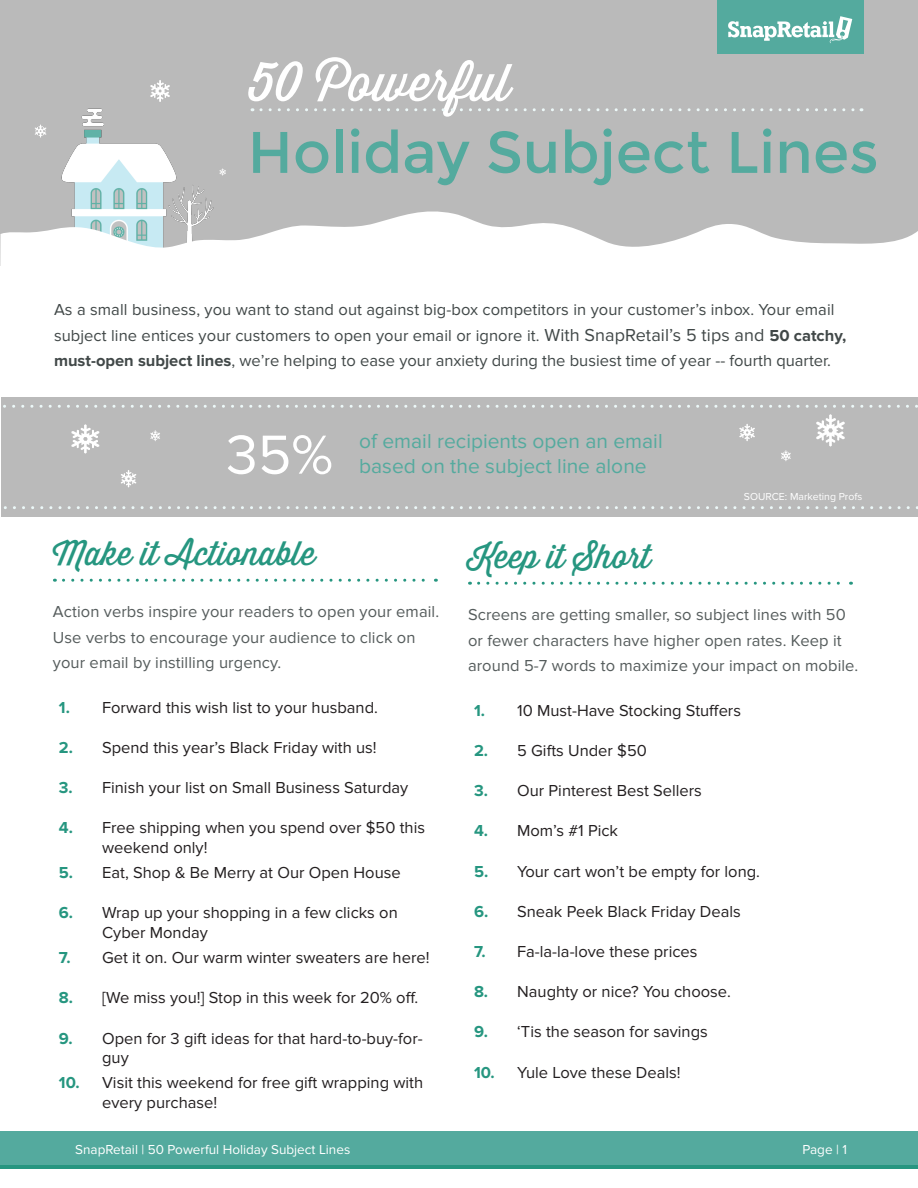
<style>
.page{position:relative;width:918px;height:1188px;background:#fff}
.page>*{position:absolute;margin:0;border:0;box-sizing:border-box;transform-origin:0 0}
.t1{font:58.5px "Montserrat";color:#54aa9e}
.t2{font:57px "Proxima Nova";color:#fff}
.t3{font:51px "Thirsty Script";color:#fff}
.t4{font:33px "Thirsty Script";color:#269680}
.t5{font:21px "Proxima Nova";color:#54aa9e}
.t6{font:16.5px/19.8px "Proxima Nova";color:#231f20}
.t7{font:16.5px/25.5px "Proxima Nova";letter-spacing:.005em;color:#414848}
.t8{font:16.5px/25.5px "Proxima Nova";letter-spacing:.005em;color:#555c5c}
.t9{font:700 16.5px "Proxima Nova";color:#269680}
.t10{font:13.5px "Myriad Pro";color:#fff}
.t11{font:13.5px "Proxima Nova";color:#fff}
.t12{font:10.5px "Proxima Nova";color:#fff}
.s1{font-size:54px}
.s2{font-size:18px}
.s3{font-weight:700}
</style>
<div class="page">
<div style="left:0;top:1136px;width:918px;height:33px;background:#269680"></div>
<div style="left:0;top:0;width:918px;height:265px;background:#bababa"></div>
<div style="left:717px;top:0;width:146px;height:54px;background:#54aa9e"></div>
<svg style="left:261px;top:108px;width:601px;height:3px"></svg>
<svg style="left:150px;top:80px;width:20px;height:21px"></svg>
<svg style="left:35px;top:125px;width:11px;height:13px"></svg>
<svg style="left:219px;top:168px;width:7px;height:8px"></svg>
<svg style="left:728px;top:16px;width:124px;height:27px"></svg>
<svg style="left:63px;top:579px;width:373px;height:3px"></svg>
<img style="left:61px;top:101px;width:151px;height:106px">
<svg style="left:0;top:207px;width:918px;height:59px;fill:#fff"></svg>
<div style="left:1px;top:397px;width:917px;height:120px;background:#bababa"></div>
<svg style="left:4px;top:506px;width:914px;height:3px"></svg>
<svg style="left:3px;top:405px;width:915px;height:3px"></svg>
<svg style="left:739px;top:424px;width:16px;height:17px"></svg>
<svg style="left:781px;top:450px;width:10px;height:11px"></svg>
<svg style="left:816px;top:414px;width:29px;height:33px"></svg>
<svg style="left:71px;top:424px;width:28px;height:30px"></svg>
<svg style="left:121px;top:470px;width:15px;height:18px"></svg>
<svg style="left:150px;top:430px;width:10px;height:11px"></svg>
<div style="left:0;top:1131px;width:918px;height:34px;background:#54aa9e"></div>
<svg style="left:479px;top:582px;width:372px;height:3px"></svg>
<p class="t3" style="left:249px;top:46px;width:263px"><span class="s1">50</span> Powerful</p>
<p class="t1" style="left:248px;top:118px;width:633px">Holiday Subject Lines</p>
<p class="t7" style="left:54px;top:297px;width:794px">As a small business, you want to stand out against big-box competitors in your customer’s inbox. Your email subject line entices your customers to open your email or ignore it. <span class="s2">With SnapRetail’s 5 tips and</span> <span class="s3">50 catchy, must-open subject lines</span>, we’re helping to ease your anxiety during the busiest time of year -- fourth quarter.</p>
<p class="t2" style="left:226px;top:422px;width:109px">35%</p>
<p class="t4" style="left:53px;top:529px;width:264px">Make it Actionable</p>
<p class="t5" style="left:359px;top:428px;width:305px">of email recipients open an email</p>
<p class="t5" style="left:359px;top:454px;width:289px">based on the subject line alone</p>
<p class="t4" style="left:468px;top:532px;width:185px">Keep it Short</p>
<p class="t12" style="left:744px;top:491px;width:120px">SOURCE: Marketing Profs</p>
<p class="t8" style="left:53px;top:599px;width:388px">Action verbs inspire your readers to open your email.<br>Use verbs to encourage your audience to click on your email by instilling urgency.</p>
<p class="t9" style="left:59px;top:700px;width:13px">1.</p>
<p class="t6" style="left:102px;top:698px;width:277px">Forward this wish list to your husband.</p>
<p class="t9" style="left:59px;top:740px;width:16px">2.</p>
<p class="t6" style="left:102px;top:738px;width:276px">Spend this year’s Black Friday with us!</p>
<p class="t9" style="left:59px;top:780px;width:15px">3.</p>
<p class="t6" style="left:102px;top:778px;width:308px">Finish your list on Small Business Saturday</p>
<p class="t9" style="left:59px;top:820px;width:16px">4.</p>
<p class="t6" style="left:102px;top:818px;width:324px">Free shipping when you spend over $50 this weekend only!</p>
<p class="t9" style="left:59px;top:865px;width:16px">5.</p>
<p class="t6" style="left:102px;top:863px;width:300px">Eat, Shop &amp; Be Merry at Our Open House</p>
<p class="t9" style="left:59px;top:905px;width:16px">6.</p>
<p class="t6" style="left:102px;top:903px;width:297px">Wrap up your shopping in a few clicks on<br>Cyber Monday</p>
<p class="t9" style="left:59px;top:950px;width:13px">7.</p>
<p class="t6" style="left:102px;top:948px;width:329px">Get it on. Our warm winter sweaters are here!</p>
<p class="t9" style="left:59px;top:990px;width:16px">8.</p>
<p class="t6" style="left:102px;top:988px;width:318px">[We miss you!] Stop in this week for 20% off.</p>
<p class="t9" style="left:59px;top:1031px;width:15px">9.</p>
<p class="t6" style="left:102px;top:1028px;width:322px">Open for 3 gift ideas for that hard-to-buy-for&shy;guy</p>
<p class="t9" style="left:59px;top:1075px;width:22px">10.</p>
<p class="t6" style="left:102px;top:1073px;width:323px">Visit this weekend for free gift wrapping with every purchase!</p>
<p class="t8" style="left:468px;top:602px;width:392px">Screens are getting smaller, so subject lines with 50 or fewer characters have higher open rates. Keep it around 5-7 words to maximize your impact on mobile.</p>
<p class="t9" style="left:474px;top:703px;width:13px">1.</p>
<p class="t6" style="left:517px;top:701px;width:225px">10 Must-Have Stocking Stuffers</p>
<p class="t9" style="left:474px;top:743px;width:16px">2.</p>
<p class="t6" style="left:517px;top:741px;width:131px">5 Gifts Under $50</p>
<p class="t9" style="left:474px;top:783px;width:15px">3.</p>
<p class="t6" style="left:517px;top:781px;width:186px">Our Pinterest Best Sellers</p>
<p class="t9" style="left:474px;top:823px;width:16px">4.</p>
<p class="t6" style="left:517px;top:821px;width:102px">Mom’s #1 Pick</p>
<p class="t9" style="left:474px;top:863px;width:16px">5.</p>
<p class="t6" style="left:517px;top:861px;width:244px">Your cart won’t be empty for long.</p>
<p class="t9" style="left:474px;top:904px;width:16px">6.</p>
<p class="t6" style="left:517px;top:902px;width:225px">Sneak Peek Black Friday Deals</p>
<p class="t9" style="left:474px;top:944px;width:13px">7.</p>
<p class="t6" style="left:517px;top:942px;width:182px">Fa-la-la-love these prices</p>
<p class="t9" style="left:474px;top:984px;width:16px">8.</p>
<p class="t6" style="left:517px;top:982px;width:215px">Naughty or nice? You choose.</p>
<p class="t9" style="left:474px;top:1024px;width:15px">9.</p>
<p class="t6" style="left:517px;top:1022px;width:192px">‘Tis the season for savings</p>
<p class="t9" style="left:474px;top:1064px;width:22px">10.</p>
<p class="t6" style="left:517px;top:1062px;width:165px">Yule Love these Deals!</p>
<p class="t11" style="left:75px;top:1142px;width:276px">SnapRetail | 50 Powerful Holiday Subject Lines</p>
<p class="t11" style="left:803px;top:1142px;width:46px">Page | 1</p>
<p class="t10" style="left:70px;top:1144px;width:267px">SnapRetail | 100 Powerful Holiday Subject Lines</p>
<p class="t10" style="left:799px;top:1144px;width:45px">Page | 1</p>
</div>
